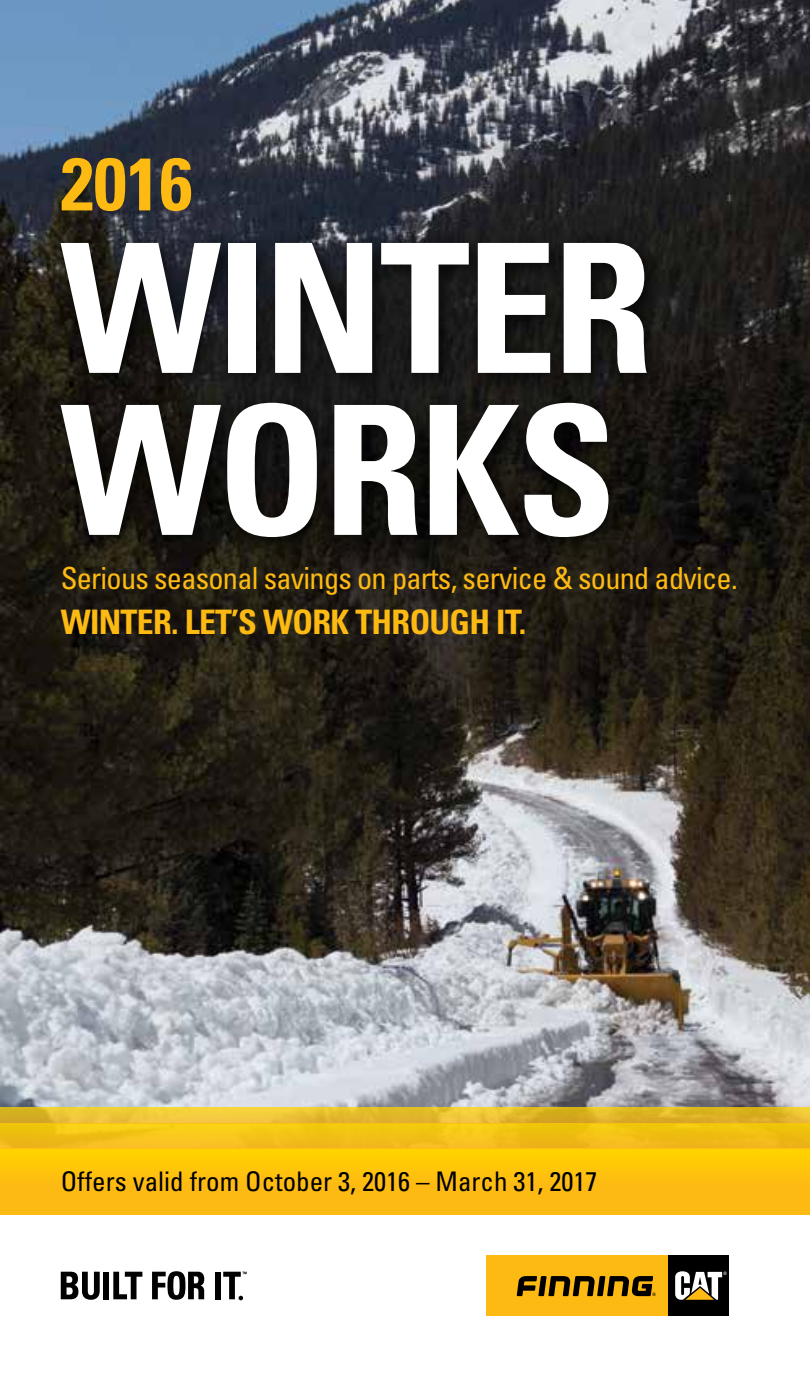
<style>
.page{position:relative;width:810px;height:1377px;background:#fff}
.page>*{position:absolute;margin:0;border:0;box-sizing:border-box;transform-origin:0 0}
.t1{font:700 condensed 180px/162px "Univers LT Std";letter-spacing:-.02em;color:#fff}
.t2{font:700 condensed 74.25px "Univers LT Std";color:#fdba12}
.t3{font:700 condensed 33.75px "Univers LT Std";letter-spacing:-.02em;color:#fdba12}
.t4{font:condensed 30.38px "Univers LT Std";letter-spacing:-.025em;color:#fdba12}
.t5{font:condensed 27px "Univers LT Std";color:#000}
</style>
<div class="page">
<img style="left:0;top:0;width:810px;height:1107px">
<div style="left:486px;top:1256px;width:182px;height:60px;background:#fdba12"></div>
<div style="left:668px;top:1256px;width:61px;height:60px;background:#000"></div>
<svg style="left:675px;top:1271px;width:52px;height:29px"></svg>
<svg style="left:517px;top:1276px;width:139px;height:20px"></svg>
<svg style="left:61px;top:1272px;width:39px;height:28px"></svg>
<div style="left:104px;top:1272px;width:5px;height:27px;background:#000"></div>
<svg style="left:113px;top:1272px;width:29px;height:27px"></svg>
<svg style="left:152px;top:1271px;width:52px;height:29px"></svg>
<div style="left:215px;top:1272px;width:6px;height:27px;background:#000"></div>
<svg style="left:223px;top:1272px;width:24px;height:29px"></svg>
<div style="left:48px;top:228px;width:622px;height:333px;background:#000;opacity:.8"></div>
<div style="left:0;top:1148px;width:810px;height:67px;background:linear-gradient(to bottom,#ffcf02,#fcb317)"></div>
<svg style="left:0;top:1123px;width:810px;height:25px;background:#f2c115"></svg>
<svg style="left:0;top:1107px;width:810px;height:16px;background:#e5bc2e"></svg>
<h2 class="t2" style="left:61px;top:138px;width:133px">2016</h2>
<h1 class="t1" style="left:61px;top:227px;width:594px">WINTER<br>WORKS</h1>
<p class="t4" style="left:61px;top:559px;width:679px">Serious seasonal savings on parts, service &amp; sound advice.</p>
<p class="t3" style="left:61px;top:601px;width:467px">WINTER. LET’S WORK THROUGH IT.</p>
<p class="t5" style="left:61px;top:1165px;width:538px">Offers valid from October 3, 2016 – March 31, 2017</p>
</div>
